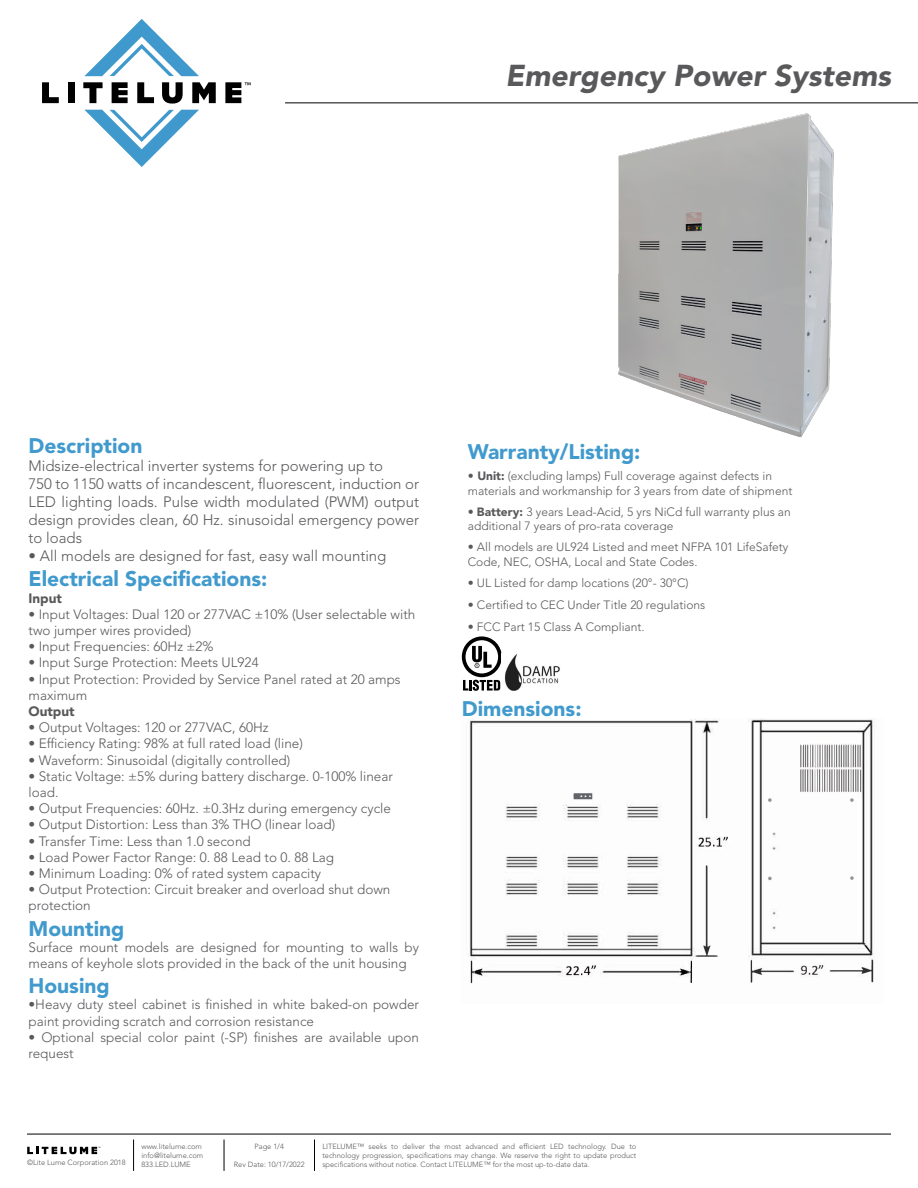
<style>
.page{position:relative;width:918px;height:1188px;background:#fff}
.page>*{position:absolute;margin:0;border:0;box-sizing:border-box;transform-origin:0 0}
.t1{font:italic 900 30px "Avenir LT Std";color:#59595c}
.t2{font:900 21px "Avenir LT Std";color:#419acd}
.t3{font:300 15px/18px "Avenir LT Std";color:#59595c}
.t4{font:300 13.5px/16.2px "Avenir LT Std";color:#59595c}
.t5{font:900 13.5px "Avenir LT Std";color:#59595c}
.t6{font:300 12px/14.4px "Avenir LT Std";color:#59595c}
.t7{font:300 7.5px/9px "Avenir LT Std";color:#59595c;text-align:justify}
.s1{font-weight:900}
</style>
<div class="page">
<hr style="left:27px;top:1134px;width:864px;height:1px;background:#000">
<hr style="left:285px;top:103px;width:633px;height:1px;background:#000">
<hr style="left:133px;top:1140px;width:1px;height:31px;background:#000">
<hr style="left:224px;top:1140px;width:1px;height:31px;background:#000">
<hr style="left:314px;top:1140px;width:1px;height:31px;background:#000">
<svg style="left:27px;top:1147px;width:73px;height:7px"></svg>
<svg style="left:42px;top:82px;width:17px;height:21px"></svg>
<div style="left:68px;top:82px;width:7px;height:21px;background:#000"></div>
<svg style="left:83px;top:82px;width:20px;height:21px"></svg>
<svg style="left:112px;top:82px;width:16px;height:21px"></svg>
<svg style="left:137px;top:82px;width:17px;height:21px"></svg>
<svg style="left:162px;top:82px;width:21px;height:22px"></svg>
<svg style="left:192px;top:82px;width:24px;height:21px"></svg>
<svg style="left:84px;top:19px;width:115px;height:57px"></svg>
<svg style="left:85px;top:110px;width:114px;height:57px"></svg>
<svg style="left:225px;top:82px;width:26px;height:21px"></svg>
<svg style="left:462px;top:636px;width:40px;height:55px"></svg>
<img style="left:504px;top:654px;width:56px;height:37px">
<img style="left:469px;top:719px;width:406px;height:265px">
<img style="left:604px;top:102px;width:280px;height:335px">
<h1 class="t1" style="left:506px;top:57px;width:387px">Emergency Power Systems</h1>
<h2 class="t2" style="left:29px;top:433px;width:115px">Description</h2>
<p class="t3" style="left:29px;top:457px;width:392px">Midsize-electrical inverter systems for powering up to<br>750 to 1150 watts of incandescent, fluorescent, induction or LED lighting loads. Pulse width modulated (PWM) output design provides clean, 60 Hz. sinusoidal emergency power to loads</p>
<p class="t3" style="left:29px;top:547px;width:359px">• All models are designed for fast, easy wall mounting</p>
<h2 class="t2" style="left:29px;top:566px;width:240px">Electrical Specifications:</h2>
<p class="t5" style="left:29px;top:590px;width:35px">Input</p>
<p class="t4" style="left:29px;top:606px;width:388px">• Input Voltages: Dual 120 or 277VAC ±10% (User selectable with two jumper wires provided)</p>
<p class="t4" style="left:29px;top:639px;width:187px">• Input Frequencies: 60Hz ±2%</p>
<p class="t4" style="left:29px;top:655px;width:232px">• Input Surge Protection: Meets UL924</p>
<p class="t4" style="left:29px;top:671px;width:374px">• Input Protection: Provided by Service Panel rated at 20 amps maximum</p>
<p class="t5" style="left:29px;top:703px;width:48px">Output</p>
<p class="t4" style="left:29px;top:720px;width:242px">• Output Voltages: 120 or 277VAC, 60Hz</p>
<p class="t4" style="left:29px;top:736px;width:276px">• Efficiency Rating: 98% at full rated load (line)</p>
<p class="t4" style="left:29px;top:752px;width:263px">• Waveform: Sinusoidal (digitally controlled)</p>
<p class="t4" style="left:29px;top:768px;width:366px">• Static Voltage: ±5% during battery discharge. 0-100% linear load.</p>
<p class="t4" style="left:29px;top:801px;width:364px">• Output Frequencies: 60Hz. ±0.3Hz during emergency cycle</p>
<p class="t4" style="left:29px;top:817px;width:308px">• Output Distortion: Less than 3% THO (linear load)</p>
<p class="t4" style="left:29px;top:833px;width:224px">• Transfer Time: Less than 1.0 second</p>
<p class="t4" style="left:29px;top:849px;width:307px">• Load Power Factor Range: 0. 88 Lead to 0. 88 Lag</p>
<p class="t4" style="left:29px;top:865px;width:294px">• Minimum Loading: 0% of rated system capacity</p>
<p class="t4" style="left:29px;top:882px;width:363px">• Output Protection: Circuit breaker and overload shut down protection</p>
<h2 class="t2" style="left:29px;top:916px;width:98px">Mounting</h2>
<p class="t4" style="left:29px;top:939px;width:392px">Surface mount models are designed for mounting to walls by means of keyhole slots provided in the back of the unit housing</p>
<h2 class="t2" style="left:29px;top:973px;width:83px">Housing</h2>
<p class="t4" style="left:29px;top:997px;width:392px">•Heavy duty steel cabinet is finished in white baked-on powder paint providing scratch and corrosion resistance</p>
<p class="t4" style="left:29px;top:1029px;width:392px">• Optional special color paint (-SP) finishes are available upon request</p>
<h2 class="t2" style="left:468px;top:439px;width:174px">Warranty/Listing:</h2>
<p class="t6" style="left:468px;top:469px;width:326px">• <span class="s1">Unit:</span> (excluding lamps) Full coverage against defects in materials and workmanship for 3 years from date of shipment</p>
<p class="t6" style="left:468px;top:504px;width:324px">• <span class="s1">Battery:</span> 3 years Lead-Acid, 5 yrs NiCd full warranty plus an additional 7 years of pro-rata coverage</p>
<p class="t6" style="left:468px;top:540px;width:322px">• All models are UL924 Listed and meet NFPA 101 LifeSafety<br>Code, NEC, OSHA, Local and State Codes.</p>
<p class="t6" style="left:468px;top:575px;width:222px">• UL Listed for damp locations (20°- 30°C)</p>
<p class="t6" style="left:468px;top:598px;width:239px">• Certified to CEC Under Title 20 regulations</p>
<p class="t6" style="left:468px;top:620px;width:178px">• FCC Part 15 Class A Compliant.</p>
<h2 class="t2" style="left:462px;top:696px;width:121px">Dimensions:</h2>
<p class="t7" style="left:141px;top:1142px;width:63px;text-align:left">www.litelume.com info@litelume.com<br>833.LED.LUME</p>
<p class="t7" style="left:255px;top:1142px;width:31px">Page 1/4</p>
<p class="t7" style="left:27px;top:1158px;width:100px">©Lite Lume Corporation 2018</p>
<p class="t7" style="left:234px;top:1160px;width:72px">Rev Date: 10/17/2022</p>
<p class="t7" style="left:322px;top:1142px;width:316px">LITELUME™ seeks to deliver the most advanced and efficient LED technology. Due to technology progression, specifications may change. We reserve the right to update product specifications without notice. Contact LITELUME™ for the most up-to-date data.</p>
</div>
